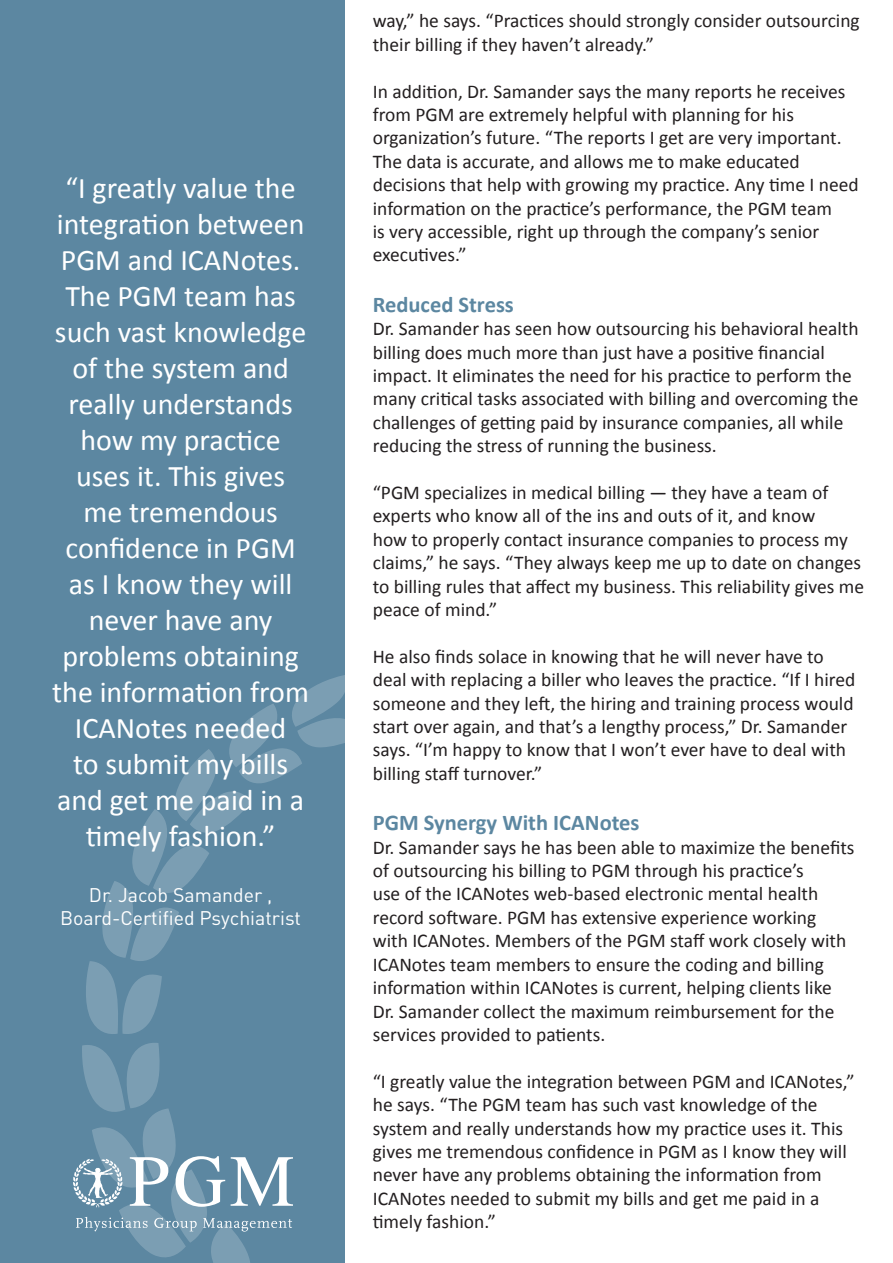
<style>
.page{position:relative;width:893px;height:1263px;background:#fff}
.page>*{position:absolute;margin:0;border:0;box-sizing:border-box;transform-origin:0 0}
.Body{font:30px/36px "Calibri";color:#fff;text-align:center}
.Body-2{font:700 22.5px "Calibri";color:#5c87a1}
.Body-3{font:19.5px/23.4px "Calibri";color:#231f20}
.Body-4{font:19.5px "DIN Pro";color:#fff}
</style>
<div class="page">
<div style="left:0;top:0;width:344px;height:1263px;background:#5c87a1"></div>
<svg style="left:86px;top:675px;width:259px;height:360px"></svg>
<svg style="left:73px;top:1043px;width:220px;height:220px"></svg>
<p class="Body" style="left:52px;top:170px;width:258px">“I greatly value the integration between<br>PGM and ICANotes.<br>The PGM team has such vast knowledge of the system and really understands how my practice uses it. This gives<br>me tremendous confidence in PGM as I know they will never have any problems obtaining the information from<br>ICANotes needed<br>to submit my bills and get me paid in a timely fashion.”</p>
<p class="Body-4" style="left:89px;top:882px;width:185px">Dr. Jacob Samander ,</p>
<p class="Body-4" style="left:60px;top:905px;width:242px">Board-Certified Psychiatrist</p>
<p class="Body-3" style="left:373px;top:9px;width:488px">way,” he says. “Practices should strongly consider outsourcing their billing if they haven’t already.”</p>
<p class="Body-3" style="left:373px;top:79px;width:488px">In addition, Dr. Samander says the many reports he receives from PGM are extremely helpful with planning for his organization’s future. “The reports I get are very important.<br>The data is accurate, and allows me to make educated decisions that help with growing my practice. Any time I need information on the practice’s performance, the PGM team<br>is very accessible, right up through the company’s senior executives.”</p>
<p class="Body-2" style="left:373px;top:290px;width:143px">Reduced Stress</p>
<p class="Body-3" style="left:373px;top:317px;width:487px">Dr. Samander has seen how outsourcing his behavioral health billing does much more than just have a positive financial impact. It eliminates the need for his practice to perform the many critical tasks associated with billing and overcoming the challenges of getting paid by insurance companies, all while reducing the stress of running the business.</p>
<p class="Body-3" style="left:373px;top:481px;width:493px">“PGM specializes in medical billing — they have a team of experts who know all of the ins and outs of it, and know<br>how to properly contact insurance companies to process my claims,” he says. “They always keep me up to date on changes to billing rules that affect my business. This reliability gives me peace of mind.”</p>
<p class="Body-3" style="left:373px;top:645px;width:484px">He also finds solace in knowing that he will never have to deal with replacing a biller who leaves the practice. “If I hired someone and they left, the hiring and training process would start over again, and that’s a lengthy process,” Dr. Samander says. “I’m happy to know that I won’t ever have to deal with billing staff turnover.”</p>
<p class="Body-2" style="left:373px;top:808px;width:268px">PGM Synergy With ICANotes</p>
<p class="Body-3" style="left:373px;top:835px;width:483px">Dr. Samander says he has been able to maximize the benefits of outsourcing his billing to PGM through his practice’s<br>use of the ICANotes web-based electronic mental health record software. PGM has extensive experience working with ICANotes. Members of the PGM staff work closely with ICANotes team members to ensure the coding and billing information within ICANotes is current, helping clients like Dr. Samander collect the maximum reimbursement for the services provided to patients.</p>
<p class="Body-3" style="left:373px;top:1069px;width:483px">“I greatly value the integration between PGM and ICANotes,” he says. “The PGM team has such vast knowledge of the system and really understands how my practice uses it. This gives me tremendous confidence in PGM as I know they will never have any problems obtaining the information from ICANotes needed to submit my bills and get me paid in a timely fashion.”</p>
</div>
